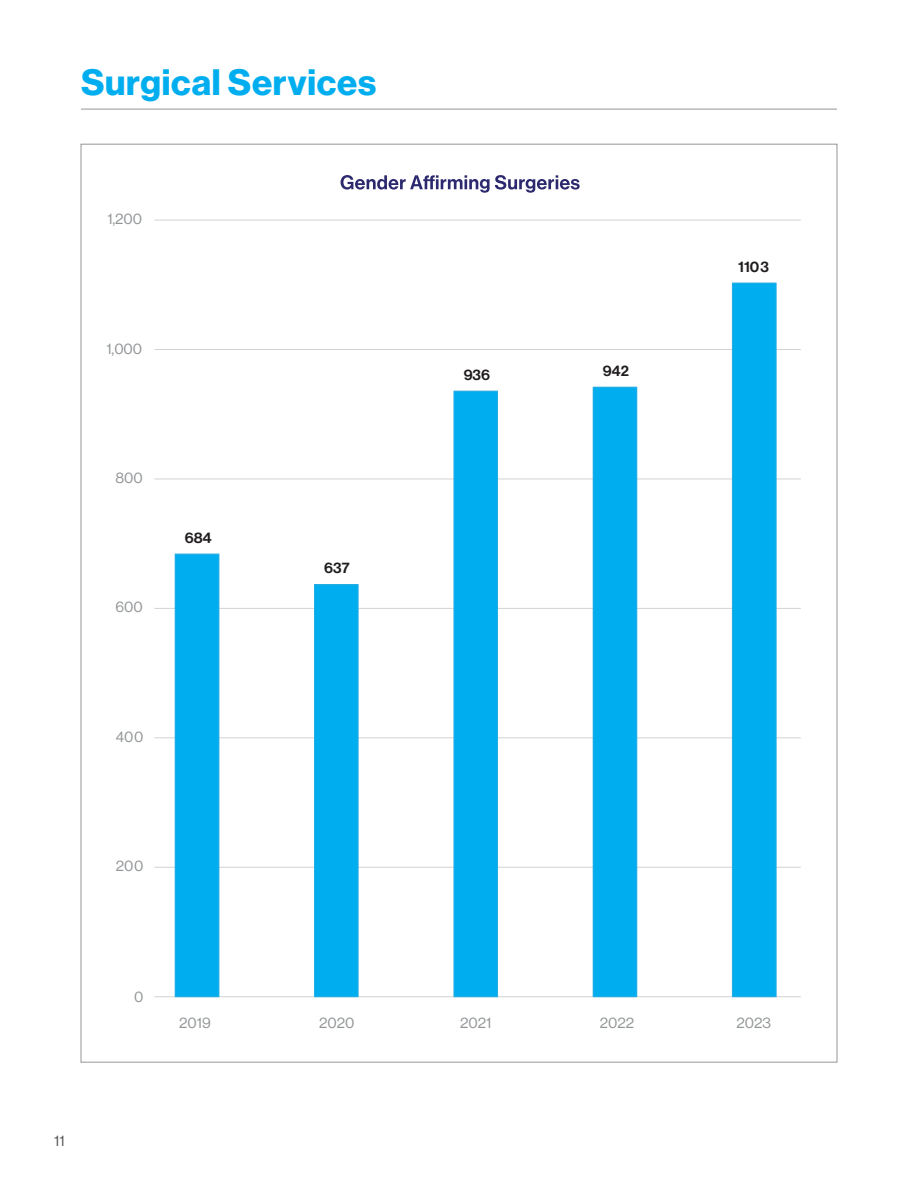
<style>
.page{position:relative;width:918px;height:1188px;background:#fff}
.page>*{position:absolute;margin:0;border:0;box-sizing:border-box;transform-origin:0 0}
.t1{font:36px "N Haas Grotesk DS Std 75 Bd";letter-spacing:.02em;color:#00aeef}
.t2{font:15px "N Haas Grotesk DS Std 55 Rg";color:#939698}
.t3{font:15px "N Haas Grotesk DS Std 65 Md";color:#201d1e}
.t4{font:15px "N Haas Grotesk DS Std 55 Rg";color:#57585a}
</style>
<div class="page">
<hr style="left:81px;top:109px;width:756px;height:1px;background:#939598">
<hr style="left:154px;top:349px;width:647px;height:1px;background:#d1d3d4">
<hr style="left:154px;top:479px;width:647px;height:1px;background:#d1d3d4">
<hr style="left:154px;top:608px;width:647px;height:1px;background:#d1d3d4">
<hr style="left:154px;top:737px;width:647px;height:1px;background:#d1d3d4">
<hr style="left:154px;top:867px;width:647px;height:1px;background:#d1d3d4">
<hr style="left:154px;top:996px;width:647px;height:1px;background:#d1d3d4">
<hr style="left:154px;top:220px;width:647px;height:1px;background:#d1d3d4">
<svg style="left:175px;top:283px;width:602px;height:714px"></svg>
<svg style="left:341px;top:175px;width:239px;height:18px"></svg>
<p class="t1" style="left:81px;top:62px;width:297px">Surgical Services</p>
<p class="t2" style="left:107px;top:211px;width:36px">1,200</p>
<p class="t2" style="left:106px;top:340px;width:37px">1,000</p>
<p class="t2" style="left:116px;top:469px;width:29px">800</p>
<p class="t2" style="left:116px;top:599px;width:29px">600</p>
<p class="t3" style="left:185px;top:529px;width:28px">684</p>
<p class="t2" style="left:116px;top:728px;width:29px">400</p>
<p class="t2" style="left:116px;top:857px;width:29px">200</p>
<p class="t3" style="left:324px;top:559px;width:27px">637</p>
<p class="t3" style="left:464px;top:366px;width:28px">936</p>
<p class="t3" style="left:603px;top:362px;width:28px">942</p>
<p class="t3" style="left:738px;top:258px;width:32px">1103</p>
<p class="t4" style="left:54px;top:1132px;width:12px">11</p>
<p class="t2" style="left:134px;top:988px;width:11px">0</p>
<p class="t2" style="left:179px;top:1014px;width:33px">2019</p>
<p class="t2" style="left:319px;top:1014px;width:37px">2020</p>
<p class="t2" style="left:460px;top:1014px;width:33px">2021</p>
<p class="t2" style="left:600px;top:1014px;width:36px">2022</p>
<p class="t2" style="left:736px;top:1014px;width:36px">2023</p>
</div>
